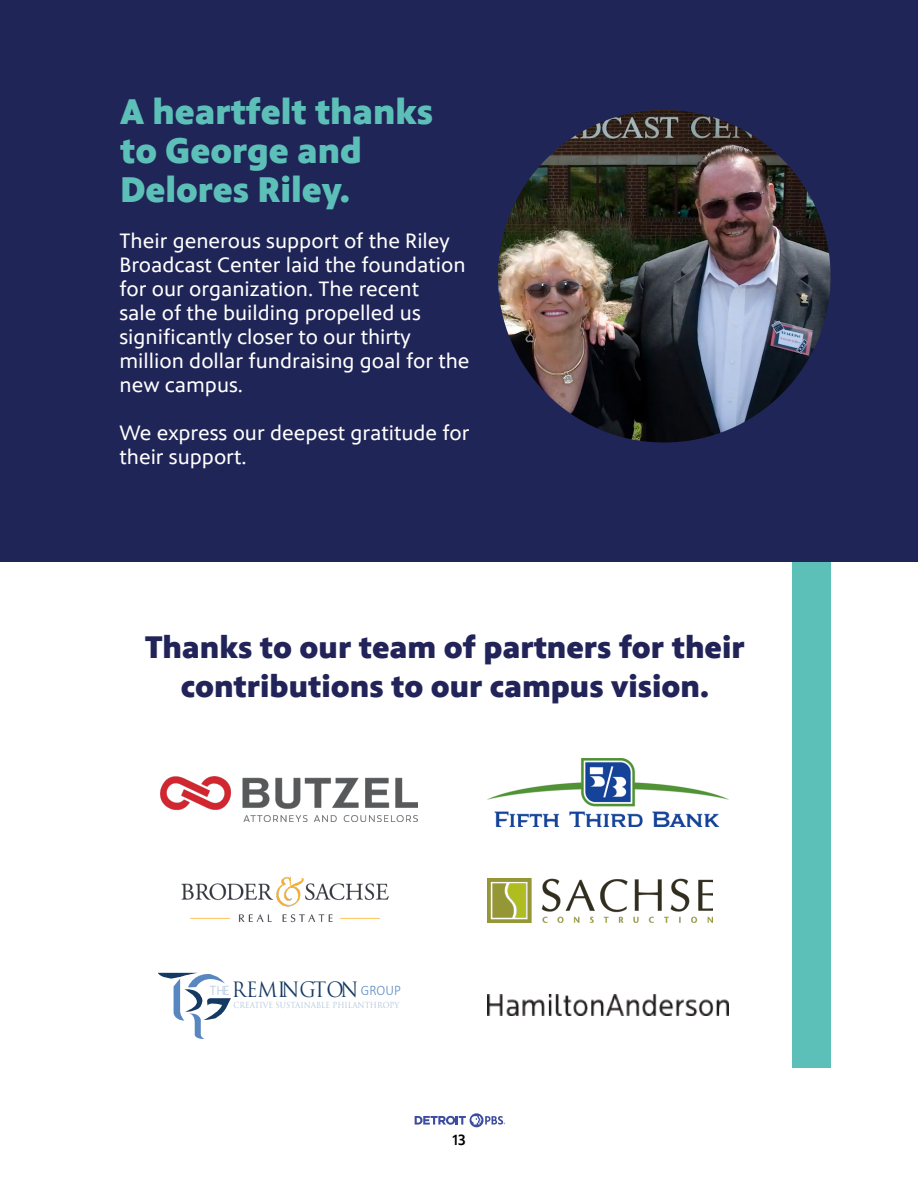
<style>
.page{position:relative;width:918px;height:1188px;background:#fff}
.page>*{position:absolute;margin:0;border:0;box-sizing:border-box;transform-origin:0 0}
.t1{font:900 36px/39px "PBS Sans";color:#5dc0b8}
.t2{font:900 31.5px/39px "PBS Sans";color:#222358;text-align:center}
.t3{font:21px/24px "PBS Sans";color:#fff}
.t4{font:20.55px "Trajan Pro";color:#143962;scale:.92 1}
.t5{font:500 15px "PBS Sans";color:#000}
.t6{font:300 14.7px "Calibri";color:#5886c0;scale:.92 1}
.t7{font:300 14.7px "Calibri";color:#b1c6dd;scale:.92 1}
.t8{font:8.1px "Trajan Pro";color:#b1c6dd;scale:.92 1}
</style>
<div class="page">
<div style="left:792px;top:110px;width:39px;height:957px;background:#5dc0b8"></div>
<div style="left:0;top:0;width:918px;height:562px;background:#202557"></div>
<img style="left:160px;top:776px;width:258px;height:45px">
<img style="left:181px;top:876px;width:208px;height:47px">
<img style="left:487px;top:759px;width:241px;height:68px">
<img style="left:487px;top:995px;width:241px;height:20px">
<img style="left:487px;top:879px;width:226px;height:44px">
<svg style="left:158px;top:972px;width:73px;height:67px"></svg>
<img style="left:498px;top:110px;width:333px;height:332px;border-radius:166px">
<svg style="left:470px;top:1113px;width:14px;height:14px"></svg>
<svg style="left:415px;top:1116px;width:90px;height:9px"></svg>
<p class="t1" style="left:120px;top:93px;width:315px">A heartfelt thanks to George and<br>Delores Riley.</p>
<p class="t3" style="left:119px;top:229px;width:352px">Their generous support of the Riley<br>Broadcast Center laid the foundation for our organization. The recent<br>sale of the building propelled us significantly closer to our thirty million dollar fundraising goal for the new campus.</p>
<p class="t3" style="left:119px;top:421px;width:352px">We express our deepest gratitude for their support.</p>
<p class="t2" style="left:145px;top:628px;width:601px">Thanks to our team of partners for their contributions to our campus vision.</p>
<p class="t4" style="left:232px;top:976px;width:139px">REMINGTON</p>
<p class="t8" style="left:233px;top:1000px;width:182px">CREATIVE SUSTAINABLE PHILANTHROPY</p>
<p class="t7" style="left:210px;top:981px;width:23px">THE</p>
<p class="t6" style="left:361px;top:981px;width:45px">GROUP</p>
<p class="t5" style="left:452px;top:1132px;width:15px">13</p>
</div>
